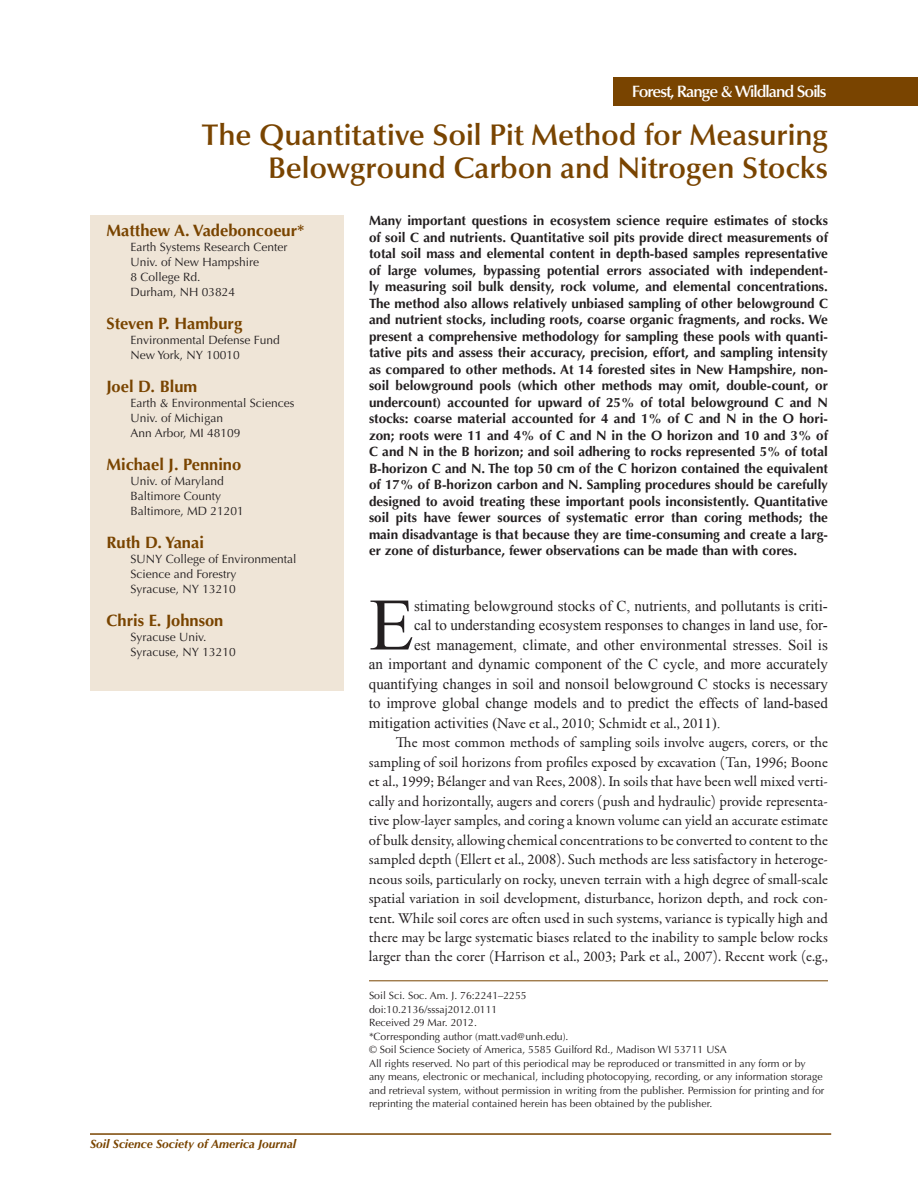
<style>
.page{position:relative;width:918px;height:1188px;background:#fff}
.page>*{position:absolute;margin:0;border:0;box-sizing:border-box;transform-origin:0 0}
.t1{font:73.95px "Times New Roman";color:#231f20}
.t2{font:600 30px/33px "Optima LT Std";letter-spacing:-.005em;color:#794400;text-align:right}
.t3{font:700 16.5px "Optima LT Std";color:#794400}
.t4{font:600 16.5px "Optima LT Std";letter-spacing:-.06em;color:#fff}
.t5{font:15px "Garamond Premr Pro";color:#231f20}
.t6{font:15px/19.5px "Times New Roman";color:#231f20;text-align:right}
.t7{font:700 13.5px/16.5px "Optima LT Std";color:#231f20;text-align:justify}
.t8{font:12px/15px "Optima LT Std";color:#231f20}
.t9{font:italic 700 12px "Optima LT Std";color:#794400}
.t10{font:10.5px/13.5px "Optima LT Std";color:#231f20}
.s1{font-family:"Times New Roman"}
</style>
<div class="page">
<hr style="left:90px;top:1133px;width:741px;height:2px;background:#794400">
<hr style="left:369px;top:981px;width:459px;height:1px;background:#794400">
<div style="left:614px;top:77px;width:304px;height:29px;background:#794400"></div>
<div style="left:90px;top:215px;width:254px;height:476px;background:#efe5d7"></div>
<p class="t4" style="left:632px;top:82px;width:196px">Forest, Range &amp; Wildland Soils</p>
<h2 class="t2" style="left:202px;top:119px;width:628px">The Quantitative Soil Pit Method for Measuring<br>Belowground Carbon and Nitrogen Stocks</h2>
<p class="t3" style="left:106px;top:221px;width:200px">Matthew A. Vadeboncoeur*</p>
<p class="t8" style="left:130px;top:240px;width:158px">Earth Systems Research Center<br>Univ. of New Hampshire<br>8 College Rd.<br>Durham, NH 03824</p>
<p class="t3" style="left:106px;top:314px;width:137px">Steven P. Hamburg</p>
<p class="t8" style="left:130px;top:333px;width:151px">Environmental Defense Fund<br>New York, NY 10010</p>
<p class="t3" style="left:106px;top:377px;width:92px">Joel D. Blum</p>
<p class="t8" style="left:130px;top:396px;width:165px">Earth &amp; Environmental Sciences<br>Univ. of Michigan<br>Ann Arbor, MI 48109</p>
<p class="t3" style="left:106px;top:455px;width:136px">Michael J. Pennino</p>
<p class="t8" style="left:130px;top:474px;width:115px">Univ. of Maryland<br>Baltimore County<br>Baltimore, MD 21201</p>
<p class="t3" style="left:106px;top:533px;width:99px">Ruth D. Yanai</p>
<p class="t8" style="left:130px;top:552px;width:167px">SUNY College of Environmental<br>Science and Forestry<br>Syracuse, NY 13210</p>
<p class="t3" style="left:106px;top:611px;width:119px">Chris E. Johnson</p>
<p class="t8" style="left:130px;top:630px;width:107px">Syracuse Univ.<br>Syracuse, NY 13210</p>
<p class="t9" style="left:90px;top:1137px;width:208px">Soil Science Society of America Journal</p>
<p class="t7" style="left:369px;top:213px;width:461px">Many important questions in ecosystem science require estimates of stocks of soil C and nutrients. Quantitative soil pits provide direct measurements of total soil mass and elemental content in depth-based samples representative of large volumes, bypassing potential errors associated with independent&shy;ly measuring soil bulk density, rock volume, and elemental concentrations.<br>The method also allows relatively unbiased sampling of other belowground C and nutrient stocks, including roots, coarse organic fragments, and rocks. We present a comprehensive methodology for sampling these pools with quanti&shy;tative pits and assess their accuracy, precision, effort, and sampling intensity as compared to other methods. At 14 forested sites in New Hampshire, non&shy;soil belowground pools (which other methods may omit, double-count, or undercount) accounted for upward of 25% of total belowground C and N stocks: coarse material accounted for 4 and 1% of C and N in the O hori&shy;zon; roots were 11 and 4% of C and N in the O horizon and 10 and 3% of C and N in the B horizon; and soil adhering to rocks represented 5% of total B-horizon C and N. The top 50 cm of the C horizon contained the equivalent of 17% of B-horizon carbon and N. Sampling procedures should be carefully designed to avoid treating these important pools inconsistently. Quantitative soil pits have fewer sources of systematic error than coring methods; the main disadvantage is that because they are time-consuming and create a larg&shy;er zone of disturbance, fewer observations can be made than with cores.</p>
<p class="t6" style="left:369px;top:596px;width:461px">stimating belowground stocks of C, nutrients, and pollutants is criti-<br>cal to understanding ecosystem responses to changes in land use, for-<br>est management, climate, and other environmental stresses. Soil is<br>an important and dynamic component of the C cycle, and more accurately quantifying changes in soil and nonsoil belowground C stocks is necessary to improve global change models and to predict the effects of land-based</p>
<p class="t5" style="left:369px;top:714px;width:353px"><span class="s1">mitigation activities (</span>Nave et al., 2010<span class="s1">;</span> Schmidt et al., 2011<span class="s1">).</span></p>
<p class="t5" style="left:396px;top:733px;width:433px">The most common methods of sampling soils involve augers, corers, or the</p>
<p class="t5" style="left:369px;top:753px;width:460px">sampling of soil horizons from profiles exposed by excavation (Tan, 1996; Boone</p>
<p class="t5" style="left:369px;top:772px;width:460px">et al., 1999; Bélanger and van Rees, 2008). In soils that have been well mixed verti-</p>
<p class="t5" style="left:369px;top:792px;width:460px">cally and horizontally, augers and corers (push and hydraulic) provide representa-</p>
<p class="t5" style="left:369px;top:811px;width:460px">tive plow-layer samples, and coring a known volume can yield an accurate estimate</p>
<p class="t5" style="left:369px;top:831px;width:461px">of bulk density, allowing chemical concentrations to be converted to content to the</p>
<p class="t5" style="left:369px;top:850px;width:460px">sampled depth (Ellert et al., 2008). Such methods are less satisfactory in heteroge-</p>
<p class="t5" style="left:369px;top:870px;width:460px">neous soils, particularly on rocky, uneven terrain with a high degree of small-scale</p>
<p class="t5" style="left:369px;top:889px;width:460px">spatial variation in soil development, disturbance, horizon depth, and rock con-</p>
<p class="t5" style="left:369px;top:909px;width:461px">tent. While soil cores are often used in such systems, variance is typically high and</p>
<p class="t5" style="left:369px;top:928px;width:460px">there may be large systematic biases related to the inability to sample below rocks</p>
<p class="t5" style="left:369px;top:948px;width:460px">larger than the corer (Harrison et al., 2003; Park et al., 2007). Recent work (e.g.,</p>
<h1 class="t1" style="left:369px;top:575px;width:47px">E</h1>
<p class="t10" style="left:369px;top:989px;width:457px">Soil Sci. Soc. Am. J. 76:2241–2255<br>doi:10.2136/sssaj2012.0111<br>Received 29 Mar. 2012.<br>*Corresponding author (matt.vad@unh.edu).<br>© Soil Science Society of America, 5585 Guilford Rd., Madison WI 53711 USA<br>All rights reserved. No part of this periodical may be reproduced or transmitted in any form or by any means, electronic or mechanical, including photocopying, recording, or any information storage and retrieval system, without permission in writing from the publisher. Permission for printing and for reprinting the material contained herein has been obtained by the publisher.</p>
</div>
